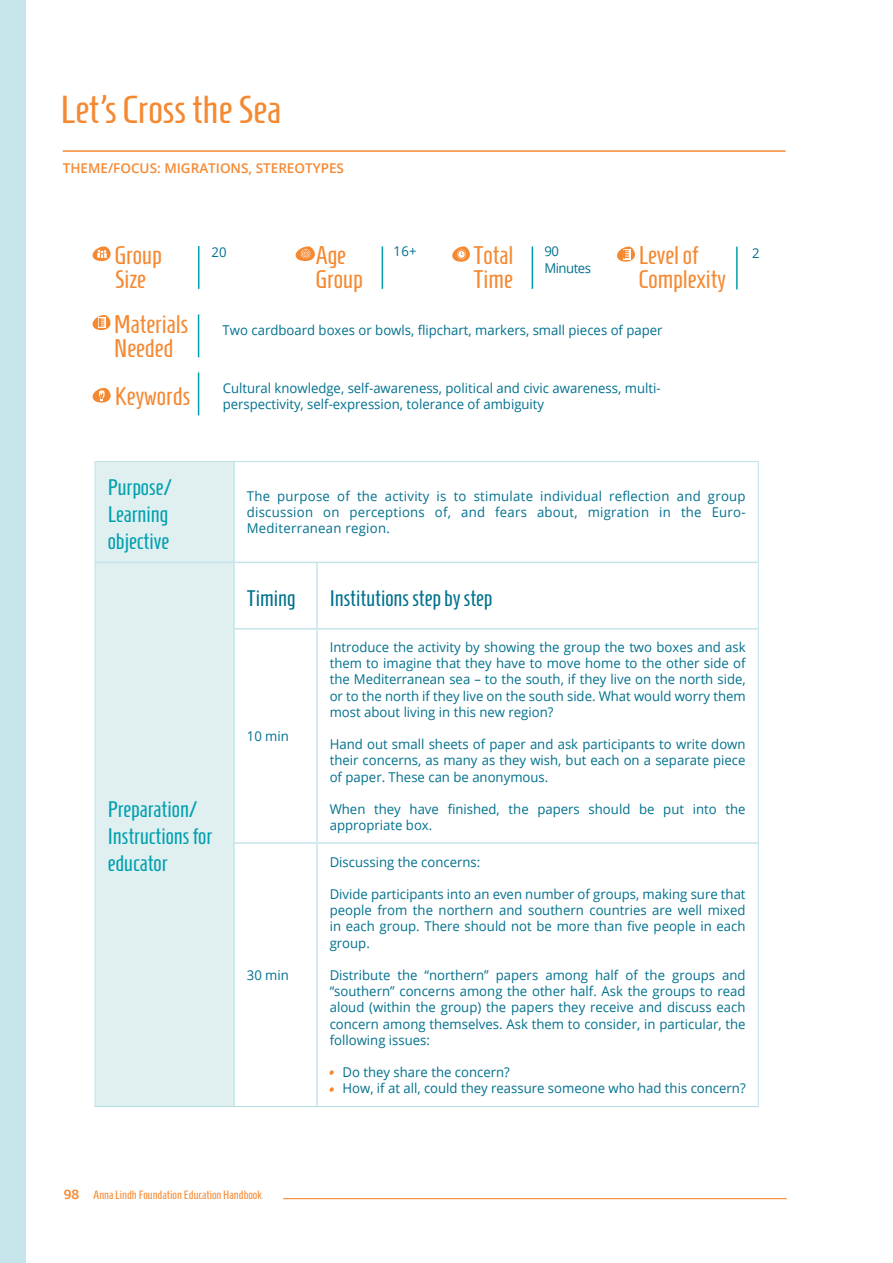
<style>
.page{position:relative;width:893px;height:1263px;background:#fff}
.page>*{position:absolute;margin:0;border:0;box-sizing:border-box;transform-origin:0 0}
.t1{font:39px "Homenaje";color:#f58932}
.t2{font:25.5px/24px "Homenaje";color:#f58932}
.t3{font:22.5px/27px "Homenaje";color:#00a0b0}
.t4{font:22.5px "Homenaje";color:#00718e}
.t5{font:13.5px/16.2px "Open Sans";color:#00718e;text-align:justify}
.t6{font:600 13.5px "Open Sans";color:#f58932}
.t7{font:13.5px/16.2px "Open Sans";letter-spacing:-.04em;color:#00718e}
.t8{font:12px "Homenaje";color:#f58932}
.s1{font-family:"Euphemia UCAS";font-weight:700}
</style>
<div class="page">
<hr style="left:63px;top:150px;width:723px;height:2px;background:#f58932">
<div style="left:96px;top:462px;width:138px;height:644px;background:#e0eff0"></div>
<hr style="left:95px;top:461px;width:139px;height:1px;background:#bde4e8">
<hr style="left:95px;top:462px;width:1px;height:100px;background:#bde4e8">
<hr style="left:234px;top:461px;width:83px;height:1px;background:#bde4e8">
<hr style="left:317px;top:461px;width:442px;height:1px;background:#bde4e8">
<hr style="left:758px;top:462px;width:1px;height:100px;background:#bde4e8">
<hr style="left:95px;top:562px;width:1px;height:67px;background:#bde4e8">
<hr style="left:95px;top:629px;width:1px;height:214px;background:#bde4e8">
<hr style="left:95px;top:843px;width:1px;height:263px;background:#bde4e8">
<hr style="left:758px;top:562px;width:1px;height:67px;background:#bde4e8">
<hr style="left:758px;top:629px;width:1px;height:214px;background:#bde4e8">
<hr style="left:758px;top:843px;width:1px;height:263px;background:#bde4e8">
<hr style="left:95px;top:1106px;width:139px;height:1px;background:#aedee3">
<hr style="left:234px;top:1106px;width:83px;height:1px;background:#aedee3">
<hr style="left:317px;top:1106px;width:442px;height:1px;background:#aedee3">
<hr style="left:234px;top:462px;width:1px;height:100px;background:#aedee3">
<hr style="left:234px;top:563px;width:1px;height:66px;background:#aedee3">
<hr style="left:234px;top:629px;width:1px;height:214px;background:#aedee3">
<hr style="left:234px;top:843px;width:1px;height:263px;background:#aedee3">
<hr style="left:316px;top:563px;width:2px;height:65px;background:#c5e5ea">
<hr style="left:316px;top:629px;width:2px;height:213px;background:#c5e5ea">
<hr style="left:316px;top:844px;width:2px;height:262px;background:#c5e5ea">
<hr style="left:95px;top:562px;width:139px;height:1px;background:#c5e5ea">
<hr style="left:234px;top:562px;width:83px;height:1px;background:#c5e5ea">
<hr style="left:317px;top:562px;width:441px;height:1px;background:#c5e5ea">
<hr style="left:234px;top:628px;width:83px;height:1px;background:#c5e5ea">
<hr style="left:317px;top:628px;width:441px;height:1px;background:#c5e5ea">
<hr style="left:234px;top:842px;width:83px;height:2px;background:#c5e5ea">
<hr style="left:317px;top:842px;width:441px;height:2px;background:#c5e5ea">
<hr style="left:198px;top:246px;width:1px;height:43px;background:#00a0b0">
<svg style="left:92px;top:246px;width:19px;height:16px"></svg>
<svg style="left:295px;top:246px;width:20px;height:16px"></svg>
<hr style="left:382px;top:246px;width:1px;height:43px;background:#00a0b0">
<hr style="left:532px;top:246px;width:1px;height:43px;background:#00a0b0">
<svg style="left:452px;top:246px;width:18px;height:16px"></svg>
<svg style="left:617px;top:246px;width:18px;height:16px"></svg>
<hr style="left:736px;top:247px;width:2px;height:42px;background:#00a0b0">
<svg style="left:92px;top:315px;width:19px;height:16px"></svg>
<svg style="left:92px;top:388px;width:19px;height:15px"></svg>
<hr style="left:198px;top:314px;width:1px;height:43px;background:#00a0b0">
<hr style="left:198px;top:372px;width:1px;height:43px;background:#00a0b0">
<svg style="left:329px;top:1070px;width:5px;height:5px"></svg>
<svg style="left:329px;top:1087px;width:5px;height:5px"></svg>
<div style="left:0;top:0;width:26px;height:1263px;background:#c5e5ea"></div>
<hr style="left:283px;top:1198px;width:504px;height:1px;background:#f58932">
<h1 class="t1" style="left:101px;top:64px;width:7px">,</h1>
<h1 class="t1" style="left:61px;top:88px;width:222px">Let s Cross the Sea</h1>
<p class="t6" style="left:63px;top:159px;width:10px">THEME</p>
<p class="t6" style="left:108px;top:159px;width:15px">/FOC</p>
<p class="t6" style="left:140px;top:159px;width:46px">US: MIGRATIONS</p>
<p class="t6" style="left:249px;top:159px;width:17px">, STEREOTYPES</p>
<p class="t5" style="left:394px;top:242px;width:25px">16+</p>
<p class="t7" style="left:544px;top:243px;width:48px">90<br>Minutes</p>
<p class="t5" style="left:752px;top:245px;width:9px">2</p>
<h2 class="t2" style="left:115px;top:243px;width:49px">Group<br>Size</h2>
<h2 class="t2" style="left:473px;top:243px;width:42px">Total<br>Time</h2>
<h2 class="t2" style="left:639px;top:244px;width:89px">Level of<br>Complexity</h2>
<h2 class="t2" style="left:316px;top:243px;width:49px">Age<br>Group</h2>
<p class="t5" style="left:212px;top:243px;width:17px">20</p>
<h2 class="t2" style="left:114px;top:312px;width:75px">Materials<br>Needed</h2>
<h2 class="t2" style="left:115px;top:384px;width:77px">Keywords</h2>
<p class="t5" style="left:223px;top:321px;width:442px">Two cardboard boxes or bowls, flipchart, markers, small pieces of paper</p>
<p class="t5" style="left:223px;top:379px;width:439px">Cultural knowledge, self-awareness, political and civic awareness, multi&shy;perspectivity, self-expression, tolerance of ambiguity</p>
<h3 class="t3" style="left:108px;top:474px;width:66px">Purpose/<br>Learning objective</h3>
<p class="t5" style="left:247px;top:488px;width:500px">The purpose of the activity is to stimulate individual reflection and group discussion on perceptions of, and fears about, migration in the Euro-Mediterranean region.</p>
<h3 class="t3" style="left:108px;top:796px;width:106px">Preparation/<br>Instructions for educator</h3>
<h3 class="t4" style="left:247px;top:585px;width:50px">Timing</h3>
<h3 class="t4" style="left:330px;top:585px;width:164px">Institutions step by step</h3>
<p class="t5" style="left:247px;top:728px;width:44px">10 min</p>
<p class="t5" style="left:247px;top:966px;width:44px">30 min</p>
<p class="t5" style="left:330px;top:639px;width:417px">Introduce the activity by showing the group the two boxes and ask them to imagine that they have to move home to the other side of the Mediterranean sea – to the south, if they live on the north side, or to the north if they live on the south side. What would worry them most about living in this new region?</p>
<p class="t5" style="left:330px;top:736px;width:417px">Hand out small sheets of paper and ask participants to write down their concerns, as many as they wish, but each on a separate piece of paper. These can be anonymous.</p>
<p class="t5" style="left:330px;top:801px;width:417px">When they have finished, the papers should be put into the appropriate box.</p>
<p class="t5" style="left:330px;top:853px;width:152px">Discussing the concerns:</p>
<p class="t5" style="left:330px;top:885px;width:417px">Divide participants into an even number of groups, making sure that people from the northern and southern countries are well mixed in each group. There should not be more than five people in each group.</p>
<p class="t5" style="left:330px;top:966px;width:417px">Distribute the “northern” papers among half of the groups and “southern” concerns among the other half. Ask the groups to read aloud (within the group) the papers they receive and discuss each concern among themselves. Ask them to consider, in particular, the following issues:</p>
<p class="t5" style="left:342px;top:1064px;width:405px">Do they share the concern?<br>How, if at all, could they reassure someone who had this concern?</p>
<p class="t8" style="left:64px;top:1188px;width:200px"><span class="s1">98</span> Anna Lindh Foundation Education Handbook</p>
</div>
